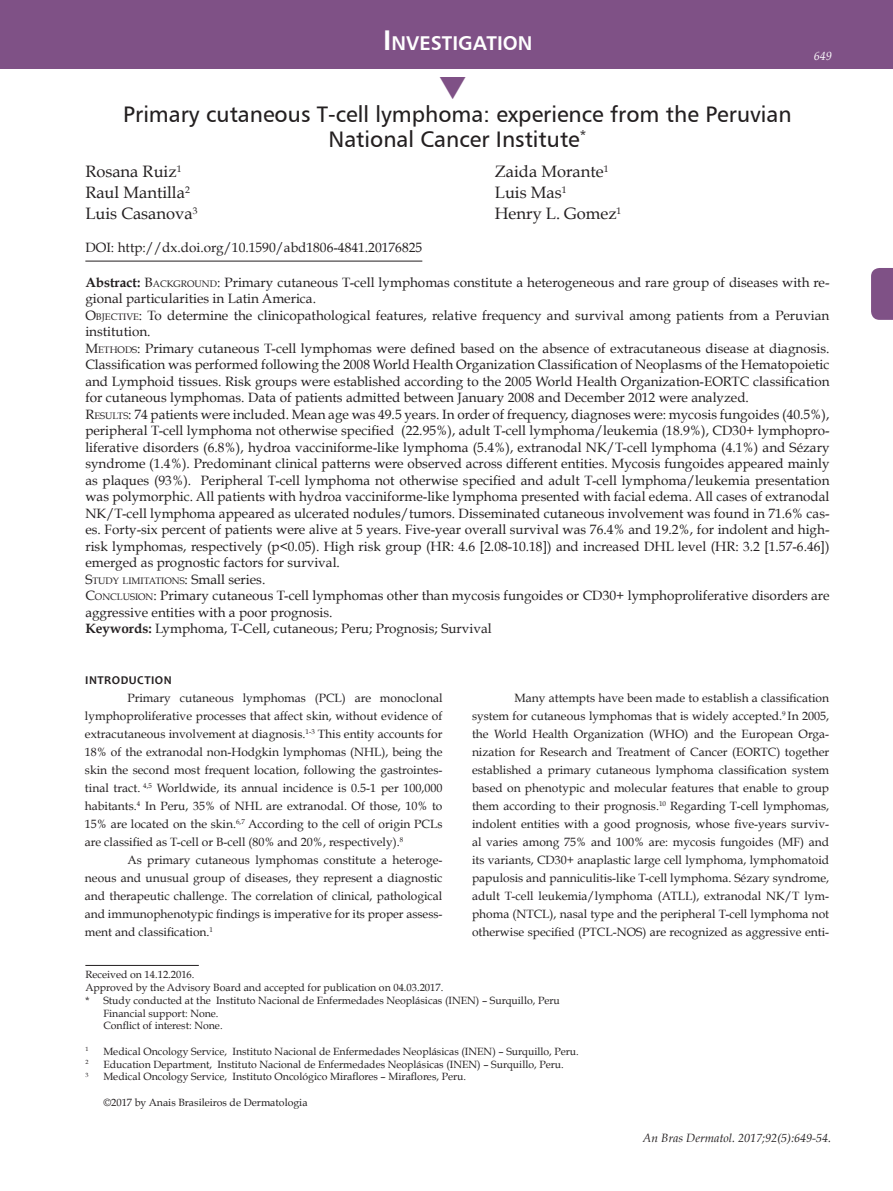
<style>
.page{position:relative;width:893px;height:1191px;background:#fff}
.page>*{position:absolute;margin:0;border:0;box-sizing:border-box;transform-origin:0 0}
.Titulo{font:22.5px/25.5px "Humanist 777 BT Roman B";color:#231f20;text-align:center}
.t1{font:19.95px "Humanist 777 BT Bold B";color:#fff}
.Autores{font:16.5px "Book Antiqua";color:#231f20}
.DOI{font:13.5px/16.5px "Book Antiqua";color:#231f20}
.ABD-ING_-_2016{font:12px/18px "Book Antiqua";color:#231f20;text-align:justify}
.t2{font:italic 12px "Book Antiqua";color:#231f20}
.ABD-ING_-_2016-2{font:700 12px "Candara";letter-spacing:.04em;color:#231f20}
.t3{font:italic 12px "Book Antiqua";color:#fff}
.t4{font:10.5px "Book Antiqua";color:#231f20}
.t5{font:9.45px "Book Antiqua";color:#231f20}
.t6{font:6.15px "Book Antiqua";color:#231f20}
.s1{font-size:28.5px}
.s2{font-weight:700}
.s3{font-style:inherit}
.s4{font-size:9.45px}
.s5{font-size:13.5px}
</style>
<div class="page">
<svg style="left:871px;top:268px;width:22px;height:52px"></svg>
<div style="left:0;top:0;width:893px;height:68px;background:#7f5186"></div>
<hr style="left:85px;top:965px;width:114px;height:1px;background:#231f20">
<hr style="left:85px;top:261px;width:337px;height:1px;background:#231f20">
<p class="t1" style="left:383px;top:31px;width:151px"><span class="s1">I</span> NVESTIGATION</p>
<p class="t3" style="left:814px;top:49px;width:19px">649</p>
<p class="Titulo" style="left:123px;top:101px;width:670px">Primary cutaneous T-cell lymphoma: experience from the Peruvian<br>National Cancer Institute<sup>*</sup></p>
<p class="Autores" style="left:85px;top:161px;width:98px">Rosana Ruiz<sup>1</sup></p>
<p class="Autores" style="left:495px;top:161px;width:115px">Zaida Morante<sup>1</sup></p>
<p class="Autores" style="left:85px;top:182px;width:106px">Raul Mantilla<sup>2</sup></p>
<p class="Autores" style="left:495px;top:182px;width:73px">Luis Mas<sup>1</sup></p>
<p class="Autores" style="left:85px;top:203px;width:114px">Luis Casanova<sup>3</sup></p>
<p class="Autores" style="left:495px;top:203px;width:128px">Henry L. Gomez<sup>1</sup></p>
<p class="DOI" style="left:85px;top:239px;width:338px">DOI: http://dx.doi.org/10.1590/abd1806-4841.20176825</p>
<p class="DOI" style="left:85px;top:274px;width:746px"><span class="s2">Abstract:</span> <span class="s3">B</span><span class="s4">ACKGROUND</span>: Primary cutaneous T-cell lymphomas constitute a heterogeneous and rare group of diseases with re&shy;gional particularities in Latin America.</p>
<p class="DOI" style="left:85px;top:307px;width:746px"><span class="s3">O</span><span class="s4">BJECTIVE</span>: To determine the clinicopathological features, relative frequency and survival among patients from a Peruvian institution.</p>
<p class="DOI" style="left:85px;top:340px;width:746px;text-align:justify"><span class="s3">M</span><span class="s4">ETHODS</span>: Primary cutaneous T-cell lymphomas were defined based on the absence of extracutaneous disease at diagnosis.<br>Classification was performed following the 2008 World Health Organization Classification of Neoplasms of the Hematopoietic and Lymphoid tissues. Risk groups were established according to the 2005 World Health Organization-EORTC classification for cutaneous lymphomas. Data of patients admitted between January 2008 and December 2012 were analyzed.</p>
<p class="DOI" style="left:85px;top:406px;width:746px;text-align:justify"><span class="s3">R</span><span class="s4">ESULTS</span>: 74 patients were included. Mean age was 49.5 years. In order of frequency, diagnoses were: mycosis fungoides (40.5%), peripheral T-cell lymphoma not otherwise specified (22.95%), adult T-cell lymphoma/leukemia (18.9%), CD30+ lymphopro&shy;liferative disorders (6.8%), hydroa vacciniforme-like lymphoma (5.4%), extranodal NK/T-cell lymphoma (4.1%) and Sézary syndrome (1.4%). Predominant clinical patterns were observed across different entities. Mycosis fungoides appeared mainly as plaques (93%). Peripheral T-cell lymphoma not otherwise specified and adult T-cell lymphoma/leukemia presentation was polymorphic. All patients with hydroa vacciniforme-like lymphoma presented with facial edema. All cases of extranodal NK/T-cell lymphoma appeared as ulcerated nodules/tumors. Disseminated cutaneous involvement was found in 71.6% cas&shy;es. Forty-six percent of patients were alive at 5 years. Five-year overall survival was 76.4% and 19.2%, for indolent and high&shy;risk lymphomas, respectively (p&lt;0.05). High risk group (HR: 4.6 [2.08-10.18]) and increased DHL level (HR: 3.2 [1.57-6.46]) emerged as prognostic factors for survival.</p>
<p class="t5" style="left:85px;top:574px;width:182px"><span class="s5">S</span>TUDY LIMITATIONS<span class="s5">: Small series.</span></p>
<p class="DOI" style="left:85px;top:587px;width:746px"><span class="s3">C</span><span class="s4">ONCLUSION</span>: Primary cutaneous T-cell lymphomas other than mycosis fungoides or CD30+ lymphoproliferative disorders are aggressive entities with a poor prognosis.</p>
<p class="DOI" style="left:85px;top:620px;width:408px"><span class="s2">Keywords:</span> Lymphoma, T-Cell, cutaneous; Peru; Prognosis; Survival</p>
<p class="ABD-ING_-_2016-2" style="left:85px;top:673px;width:88px">INTRODUCTION</p>
<p class="ABD-ING_-_2016" style="left:85px;top:689px;width:359px;text-indent:43px">Primary cutaneous lymphomas (PCL) are monoclonal lymphoproliferative processes that affect skin, without evidence of extracutaneous involvement at diagnosis.<sup>1-3</sup> This entity accounts for 18% of the extranodal non-Hodgkin lymphomas (NHL), being the skin the second most frequent location, following the gastrointes&shy;tinal tract. <sup>4,5</sup> Worldwide, its annual incidence is 0.5-1 per 100,000 habitants.<sup>4</sup> In Peru, 35% of NHL are extranodal. Of those, 10% to 15% are located on the skin.<sup>6,7</sup> According to the cell of origin PCLs are classified as T-cell or B-cell (80% and 20%, respectively).<sup>8</sup></p>
<p class="ABD-ING_-_2016" style="left:85px;top:851px;width:359px;text-indent:43px">As primary cutaneous lymphomas constitute a heteroge&shy;neous and unusual group of diseases, they represent a diagnostic and therapeutic challenge. The correlation of clinical, pathological and immunophenotypic findings is imperative for its proper assess&shy;ment and classification.<sup>1</sup></p>
<p class="ABD-ING_-_2016" style="left:472px;top:689px;width:359px;text-indent:43px">Many attempts have been made to establish a classification system for cutaneous lymphomas that is widely accepted.<sup>9</sup> In 2005, the World Health Organization (WHO) and the European Orga&shy;nization for Research and Treatment of Cancer (EORTC) together established a primary cutaneous lymphoma classification system based on phenotypic and molecular features that enable to group them according to their prognosis.<sup>10</sup> Regarding T-cell lymphomas, indolent entities with a good prognosis, whose five-years surviv&shy;al varies among 75% and 100% are: mycosis fungoides (MF) and its variants, CD30+ anaplastic large cell lymphoma, lymphomatoid papulosis and panniculitis-like T-cell lymphoma. Sézary syndrome, adult T-cell leukemia/lymphoma (ATLL), extranodal NK/T lym&shy;phoma (NTCL), nasal type and the peripheral T-cell lymphoma not otherwise specified (PTCL-NOS) are recognized as aggressive enti-</p>
<p class="t4" style="left:85px;top:968px;width:111px">Received on 14.12.2016.</p>
<p class="t4" style="left:85px;top:981px;width:359px">Approved by the Advisory Board and accepted for publication on 04.03.2017.</p>
<p class="t4" style="left:85px;top:993px;width:476px">* Study conducted at the Instituto Nacional de Enfermedades Neoplásicas (INEN) – Surquillo, Peru</p>
<p class="t4" style="left:103px;top:1006px;width:117px">Financial support: None.</p>
<p class="t4" style="left:103px;top:1019px;width:121px">Conflict of interest: None.</p>
<p class="t6" style="left:85px;top:1045px;width:5px">1</p>
<p class="t4" style="left:103px;top:1044px;width:477px">Medical Oncology Service, Instituto Nacional de Enfermedades Neoplásicas (INEN) – Surquillo, Peru.</p>
<p class="t6" style="left:85px;top:1058px;width:5px">2</p>
<p class="t4" style="left:103px;top:1057px;width:462px">Education Department, Instituto Nacional de Enfermedades Neoplásicas (INEN) – Surquillo, Peru.</p>
<p class="t6" style="left:85px;top:1071px;width:5px">3</p>
<p class="t4" style="left:103px;top:1070px;width:364px">Medical Oncology Service, Instituto Oncológico Miraflores – Miraflores, Peru.</p>
<p class="t4" style="left:103px;top:1095px;width:206px">©2017 by Anais Brasileiros de Dermatologia</p>
<p class="t2" style="left:643px;top:1131px;width:190px">An Bras Dermatol. 2017;92(5):649-54.</p>
</div>
